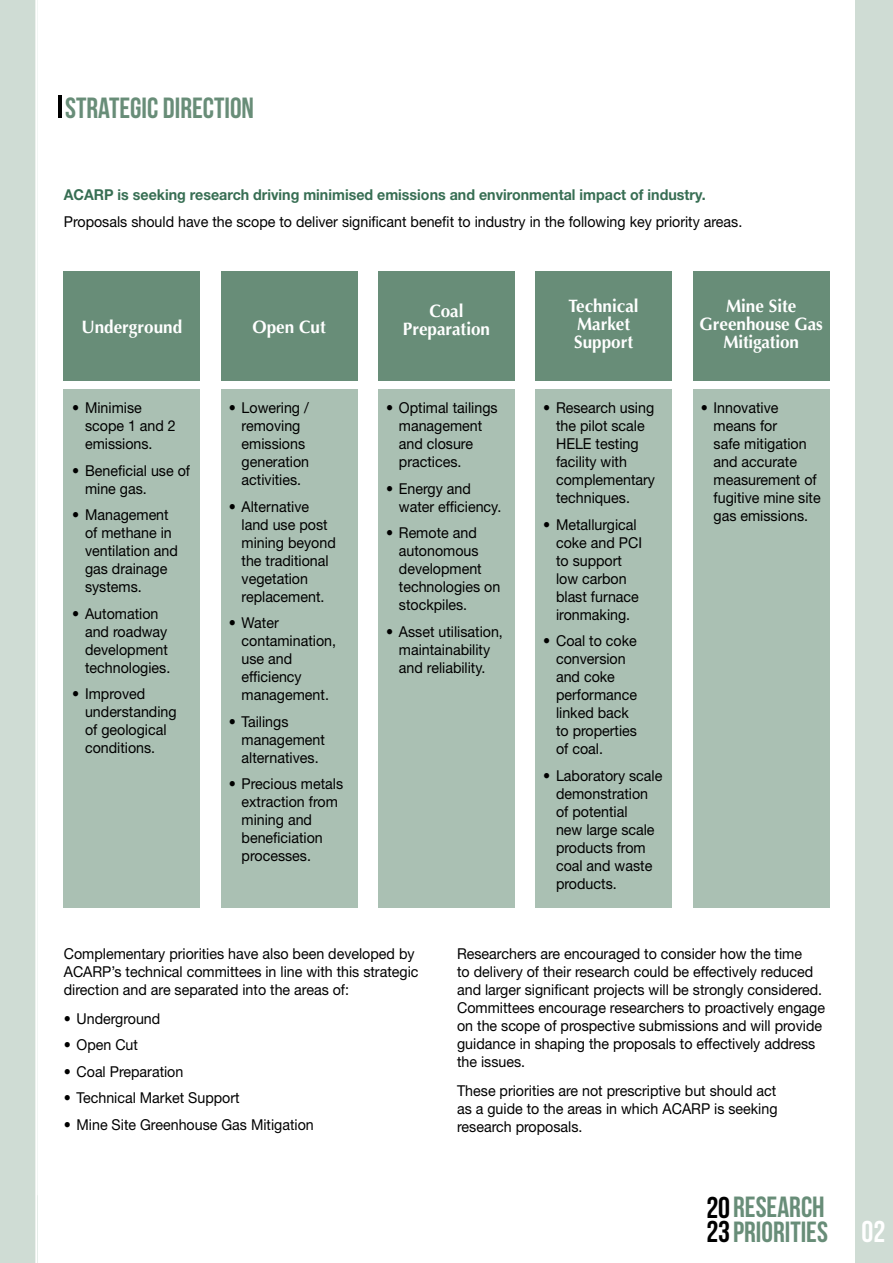
<style>
.page{position:relative;width:893px;height:1263px;background:#fff}
.page>*{position:absolute;margin:0;border:0;box-sizing:border-box;transform-origin:0 0}
.t1{font:30.15px "Bebas Neue";color:#fff}
.t2{font:29.25px/24.6px "Bebas Neue";color:#688d78}
.t3{font:700 18px/18px "Optima";color:#fff;text-align:center;scale:.95 1}
.t4{font:15px/18px "Helvetica Neue LT Std";color:#000;scale:.95 1}
.t5{font:700 15px "Helvetica Neue LT Std";color:#376e53;scale:.95 1}
.s1{font-size:30.15px;color:#000}
</style>
<div class="page">
<div style="left:855px;top:0;width:38px;height:1263px;background:#cfdcd4"></div>
<div style="left:0;top:0;width:37px;height:1263px;background:#cfdcd4"></div>
<hr style="left:35px;top:0;width:2px;height:1263px;background:#fff">
<hr style="left:58px;top:96px;width:4px;height:22px;background:#000">
<div style="left:64px;top:271px;width:136px;height:110px;background:#688d78"></div>
<div style="left:64px;top:389px;width:136px;height:519px;background:#aac0b3"></div>
<div style="left:221px;top:389px;width:136px;height:519px;background:#aac0b3"></div>
<div style="left:378px;top:389px;width:136px;height:519px;background:#aac0b3"></div>
<div style="left:536px;top:389px;width:136px;height:519px;background:#aac0b3"></div>
<div style="left:693px;top:389px;width:136px;height:519px;background:#aac0b3"></div>
<div style="left:221px;top:271px;width:136px;height:110px;background:#688d78"></div>
<div style="left:378px;top:271px;width:136px;height:110px;background:#688d78"></div>
<div style="left:536px;top:271px;width:136px;height:110px;background:#688d78"></div>
<div style="left:693px;top:271px;width:136px;height:110px;background:#688d78"></div>
<h2 class="t2" style="left:65px;top:95px;width:190px">STRATEGIC DIRECTION</h2>
<p class="t5" style="left:64px;top:185px;width:677px">ACARP is seeking research driving minimised emissions and environmental impact of industry.</p>
<p class="t4" style="left:64px;top:212px;width:716px">Proposals should have the scope to deliver significant benefit to industry in the following key priority areas.</p>
<p class="t3" style="left:81px;top:318px;width:108px">Underground</p>
<p class="t3" style="left:253px;top:318px;width:79px">Open Cut</p>
<p class="t4" style="left:85px;top:398px;width:97px;text-indent:-13px">• Minimise scope 1 and 2 emissions.</p>
<p class="t4" style="left:85px;top:461px;width:112px;text-indent:-13px">• Beneficial use of mine gas.</p>
<p class="t4" style="left:85px;top:506px;width:99px;text-indent:-13px">• Management of methane in ventilation and gas drainage systems.</p>
<p class="t4" style="left:85px;top:604px;width:91px;text-indent:-13px">• Automation and roadway development technologies.</p>
<p class="t4" style="left:85px;top:685px;width:98px;text-indent:-13px">• Improved understanding of geological conditions.</p>
<p class="t4" style="left:242px;top:398px;width:73px;text-indent:-13px">• Lowering / removing emissions generation activities.</p>
<p class="t4" style="left:242px;top:497px;width:101px;text-indent:-13px">• Alternative land use post mining beyond the traditional vegetation replacement.</p>
<p class="t4" style="left:242px;top:614px;width:101px;text-indent:-13px">• Water contamination, use and efficiency management.</p>
<p class="t4" style="left:242px;top:712px;width:89px;text-indent:-13px">• Tailings management alternatives.</p>
<p class="t4" style="left:242px;top:775px;width:108px;text-indent:-13px">• Precious metals extraction from mining and beneficiation processes.</p>
<p class="t3" style="left:403px;top:302px;width:93px">Coal<br>Preparation</p>
<p class="t3" style="left:568px;top:297px;width:75px">Technical<br>Market<br>Support</p>
<p class="t3" style="left:700px;top:297px;width:131px">Mine Site<br>Greenhouse Gas<br>Mitigation</p>
<p class="t4" style="left:399px;top:398px;width:105px;text-indent:-13px">• Optimal tailings management and closure practices.</p>
<p class="t4" style="left:399px;top:479px;width:109px;text-indent:-13px">• Energy and water efficiency.</p>
<p class="t4" style="left:399px;top:524px;width:108px;text-indent:-13px">• Remote and autonomous development technologies on stockpiles.</p>
<p class="t4" style="left:386px;top:622px;width:124px;text-align:center">• Asset utilisation, maintainability and reliability.</p>
<p class="t4" style="left:556px;top:398px;width:106px;text-indent:-13px">• Research using the pilot scale<br>HELE testing facility with complementary techniques.</p>
<p class="t4" style="left:556px;top:515px;width:92px;text-indent:-13px">• Metallurgical coke and PCI to support low carbon blast furnace ironmaking.</p>
<p class="t4" style="left:556px;top:632px;width:87px;text-indent:-13px">• Coal to coke conversion and coke performance linked back to properties of coal.</p>
<p class="t4" style="left:556px;top:766px;width:113px;text-indent:-13px">• Laboratory scale demonstration of potential<br>new large scale products from coal and waste products.</p>
<p class="t4" style="left:714px;top:398px;width:114px;text-indent:-13px">• Innovative means for<br>safe mitigation and accurate measurement of fugitive mine site gas emissions.</p>
<p class="t4" style="left:64px;top:945px;width:375px">Complementary priorities have also been developed by<br>ACARP’s technical committees in line with this strategic direction and are separated into the areas of:</p>
<p class="t4" style="left:64px;top:1009px;width:103px">• Underground</p>
<p class="t4" style="left:64px;top:1036px;width:80px">• Open Cut</p>
<p class="t4" style="left:64px;top:1062px;width:127px">• Coal Preparation</p>
<p class="t4" style="left:64px;top:1089px;width:187px">• Technical Market Support</p>
<p class="t4" style="left:64px;top:1115px;width:265px">• Mine Site Greenhouse Gas Mitigation</p>
<p class="t4" style="left:457px;top:945px;width:389px">Researchers are encouraged to consider how the time<br>to delivery of their research could be effectively reduced and larger significant projects will be strongly considered.<br>Committees encourage researchers to proactively engage on the scope of prospective submissions and will provide guidance in shaping the proposals to effectively address the issues.</p>
<p class="t4" style="left:457px;top:1081px;width:339px;text-align:justify">These priorities are not prescriptive but should act as a guide to the areas in which ACARP is seeking research proposals.</p>
<h2 class="t2" style="left:706px;top:1194px;width:123px"><span class="s1">20</span>RESEARCH<br><span class="s1">23</span>PRIORITIES</h2>
<h1 class="t1" style="left:861px;top:1215px;width:25px">02</h1>
</div>
